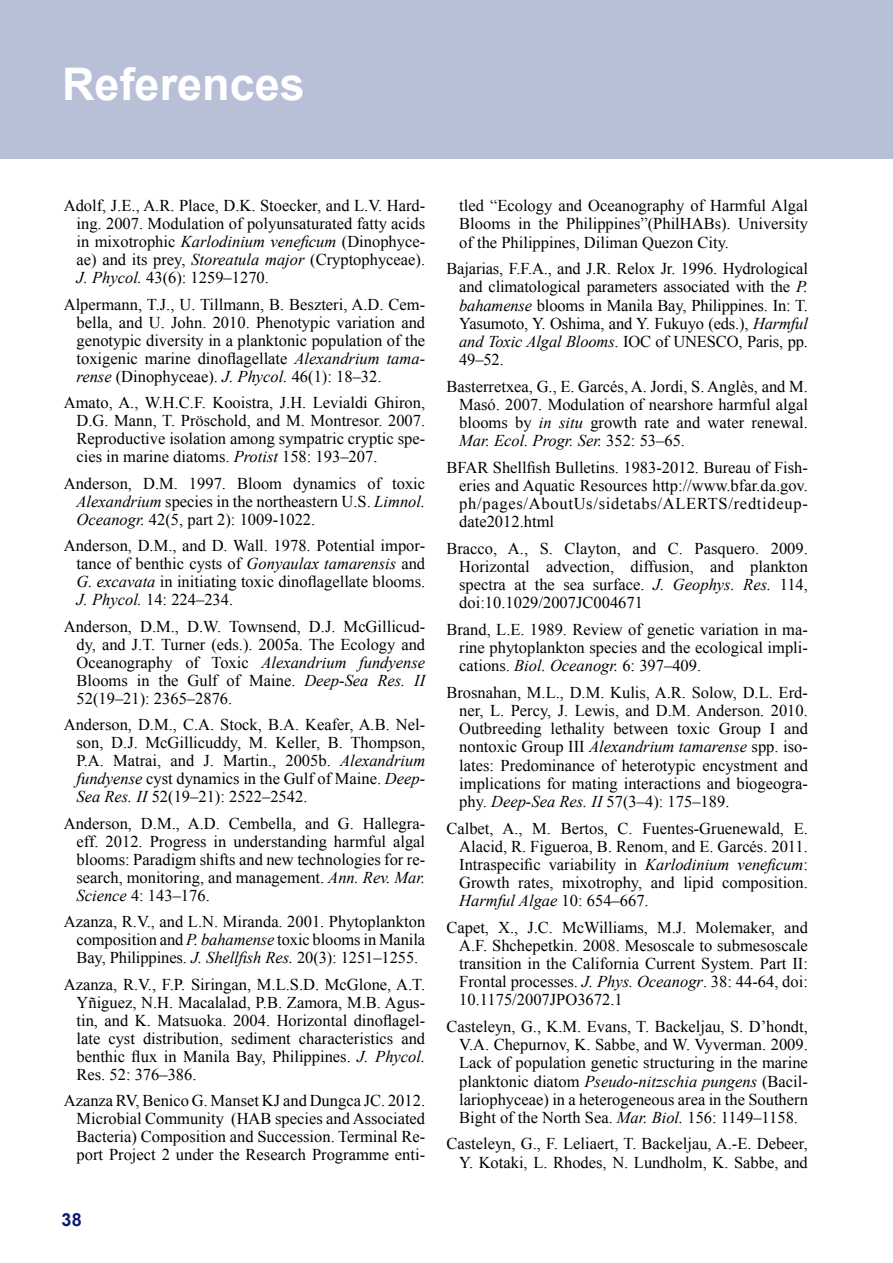
<style>
.page{position:relative;width:893px;height:1263px;background:#fff}
.page>*{position:absolute;margin:0;border:0;box-sizing:border-box;transform-origin:0 0}
.t1{font:700 45px "Arial";color:#fff}
.t2{font:700 18px "Arial";color:#0c1a6f}
.t3{font:16.5px/18px "Times New Roman";color:#000;text-align:justify}
.s1{font-style:italic}
</style>
<div class="page">
<div style="left:0;top:0;width:893px;height:158px;background:#b8c0d8"></div>
<h1 class="t1" style="left:62px;top:54px;width:244px">References</h1>
<p class="t3" style="left:77px;top:197px;width:350px;text-indent:-13px">Adolf, J.E., A.R. Place, D.K. Stoecker, and L.V. Hard&shy;ing. 2007. Modulation of polyunsaturated fatty acids in mixotrophic <span class="s1">Karlodinium veneficum</span> (Dinophyce&shy;ae) and its prey, <span class="s1">Storeatula major</span> (Cryptophyceae).<br><span class="s1">J. Phycol.</span> 43(6): 1259–1270.</p>
<p class="t3" style="left:77px;top:295px;width:350px;text-indent:-13px">Alpermann, T.J., U. Tillmann, B. Beszteri, A.D. Cem&shy;bella, and U. John. 2010. Phenotypic variation and genotypic diversity in a planktonic population of the toxigenic marine dinoflagellate <span class="s1">Alexandrium tama&shy;rense</span> (Dinophyceae). <span class="s1">J. Phycol.</span> 46(1): 18–32.</p>
<p class="t3" style="left:77px;top:394px;width:350px;text-indent:-13px">Amato, A., W.H.C.F. Kooistra, J.H. Levialdi Ghiron, D.G. Mann, T. Pröschold, and M. Montresor. 2007.<br>Reproductive isolation among sympatric cryptic spe&shy;cies in marine diatoms. <span class="s1">Protist</span> 158: 193–207.</p>
<p class="t3" style="left:77px;top:474px;width:350px;text-indent:-13px">Anderson, D.M. 1997. Bloom dynamics of toxic <span class="s1">Alexandrium</span> species in the northeastern U.S. <span class="s1">Limnol.<br>Oceanogr.</span> 42(5, part 2): 1009-1022.</p>
<p class="t3" style="left:77px;top:537px;width:350px;text-indent:-13px">Anderson, D.M., and D. Wall. 1978. Potential impor&shy;tance of benthic cysts of <span class="s1">Gonyaulax tamarensis</span> and <span class="s1">G. excavata</span> in initiating toxic dinoflagellate blooms.<br><span class="s1">J. Phycol.</span> 14: 224–234.</p>
<p class="t3" style="left:77px;top:617px;width:350px;text-indent:-13px">Anderson, D.M., D.W. Townsend, D.J. McGillicud&shy;dy, and J.T. Turner (eds.). 2005a. The Ecology and Oceanography of Toxic <span class="s1">Alexandrium fundyense </span>Blooms in the Gulf of Maine. <span class="s1">Deep-Sea Res. II </span>52(19–21): 2365–2876.</p>
<p class="t3" style="left:77px;top:716px;width:350px;text-indent:-13px">Anderson, D.M., C.A. Stock, B.A. Keafer, A.B. Nel&shy;son, D.J. McGillicuddy, M. Keller, B. Thompson, P.A. Matrai, and J. Martin., 2005b. <span class="s1">Alexandrium fundyense</span> cyst dynamics in the Gulf of Maine. <span class="s1">Deep-Sea Res. II</span> 52(19–21): 2522–2542.</p>
<p class="t3" style="left:77px;top:814px;width:350px;text-indent:-13px">Anderson, D.M., A.D. Cembella, and G. Hallegra&shy;eff. 2012. Progress in understanding harmful algal blooms: Paradigm shifts and new technologies for re&shy;search, monitoring, and management. <span class="s1">Ann. Rev. Mar.<br>Science</span> 4: 143–176.</p>
<p class="t3" style="left:77px;top:913px;width:350px;text-indent:-13px">Azanza, R.V., and L.N. Miranda. 2001. Phytoplankton composition and <span class="s1">P. bahamense</span> toxic blooms in Manila Bay, Philippines. <span class="s1">J. Shellfish Res.</span> 20(3): 1251–1255.</p>
<p class="t3" style="left:77px;top:975px;width:350px;text-indent:-13px">Azanza, R.V., F.P. Siringan, M.L.S.D. McGlone, A.T.<br>Yñiguez, N.H. Macalalad, P.B. Zamora, M.B. Agus&shy;tin, and K. Matsuoka. 2004. Horizontal dinoflagel&shy;late cyst distribution, sediment characteristics and benthic flux in Manila Bay, Philippines. <span class="s1">J. Phycol.<br></span>Res. 52: 376–386.</p>
<p class="t3" style="left:77px;top:1092px;width:350px;text-indent:-13px">Azanza RV, Benico G. Manset KJ and Dungca JC. 2012.<br>Microbial Community (HAB species and Associated Bacteria) Composition and Succession. Terminal Re&shy;port Project 2 under the Research Programme enti-</p>
<p class="t2" style="left:62px;top:1208px;width:22px">38</p>
<p class="t3" style="left:459px;top:196px;width:350px">tled “Ecology and Oceanography of Harmful Algal Blooms in the Philippines”(PhilHABs). University of the Philippines, Diliman Quezon City.</p>
<p class="t3" style="left:459px;top:259px;width:350px;text-indent:-13px">Bajarias, F.F.A., and J.R. Relox Jr. 1996. Hydrological and climatological parameters associated with the <span class="s1">P. bahamense</span> blooms in Manila Bay, Philippines. In: T.<br>Yasumoto, Y. Oshima, and Y. Fukuyo (eds.), <span class="s1">Harmful and Toxic Algal Blooms</span>. IOC of UNESCO, Paris, pp.<br>49–52.</p>
<p class="t3" style="left:459px;top:377px;width:350px;text-indent:-13px">Basterretxea, G., E. Garcés, A. Jordi, S. Anglès, and M.<br>Masó. 2007. Modulation of nearshore harmful algal blooms by <span class="s1">in situ</span> growth rate and water renewal.<br><span class="s1">Mar. Ecol. Progr. Ser.</span> 352: 53–65.</p>
<p class="t3" style="left:459px;top:458px;width:350px;text-indent:-13px">BFAR Shellfish Bulletins. 1983-2012. Bureau of Fish&shy;eries and Aquatic Resources http://www.bfar.da.gov. ph/pages/AboutUs/sidetabs/ALERTS/redtideup&shy;date2012.html</p>
<p class="t3" style="left:459px;top:539px;width:350px;text-indent:-13px">Bracco, A., S. Clayton, and C. Pasquero. 2009.<br>Horizontal advection, diffusion, and plankton spectra at the sea surface. <span class="s1">J. Geophys. Res.</span> 114, doi:10.1029/2007JC004671</p>
<p class="t3" style="left:459px;top:620px;width:350px;text-indent:-13px">Brand, L.E. 1989. Review of genetic variation in ma&shy;rine phytoplankton species and the ecological impli&shy;cations. <span class="s1">Biol. Oceanogr.</span> 6: 397–409.</p>
<p class="t3" style="left:459px;top:683px;width:350px;text-indent:-13px">Brosnahan, M.L., D.M. Kulis, A.R. Solow, D.L. Erd&shy;ner, L. Percy, J. Lewis, and D.M. Anderson. 2010.<br>Outbreeding lethality between toxic Group I and nontoxic Group III <span class="s1">Alexandrium tamarense</span> spp. iso&shy;lates: Predominance of heterotypic encystment and implications for mating interactions and biogeogra&shy;phy. <span class="s1">Deep-Sea Res. II</span> 57(3–4): 175–189.</p>
<p class="t3" style="left:459px;top:819px;width:350px;text-indent:-13px">Calbet, A., M. Bertos, C. Fuentes-Gruenewald, E.<br>Alacid, R. Figueroa, B. Renom, and E. Garcés. 2011.<br>Intraspecific variability in <span class="s1">Karlodinium veneficum</span>:<br>Growth rates, mixotrophy, and lipid composition.<br><span class="s1">Harmful Algae</span> 10: 654–667.</p>
<p class="t3" style="left:459px;top:918px;width:350px;text-indent:-13px">Capet, X., J.C. McWilliams, M.J. Molemaker, and A.F. Shchepetkin. 2008. Mesoscale to submesoscale transition in the California Current System. Part II:<br>Frontal processes. <span class="s1">J. Phys. Oceanogr</span>. 38: 44-64, doi:<br>10.1175/2007JPO3672.1</p>
<p class="t3" style="left:459px;top:1017px;width:350px;text-indent:-13px">Casteleyn, G., K.M. Evans, T. Backeljau, S. D’hondt, V.A. Chepurnov, K. Sabbe, and W. Vyverman. 2009.<br>Lack of population genetic structuring in the marine planktonic diatom <span class="s1">Pseudo-nitzschia pungens</span> (Bacil&shy;lariophyceae) in a heterogeneous area in the Southern Bight of the North Sea. <span class="s1">Mar. Biol.</span> 156: 1149–1158.</p>
<p class="t3" style="left:446px;top:1134px;width:363px;text-align:right">Casteleyn, G., F. Leliaert, T. Backeljau, A.-E. Debeer,<br>Y. Kotaki, L. Rhodes, N. Lundholm, K. Sabbe, and</p>
</div>
